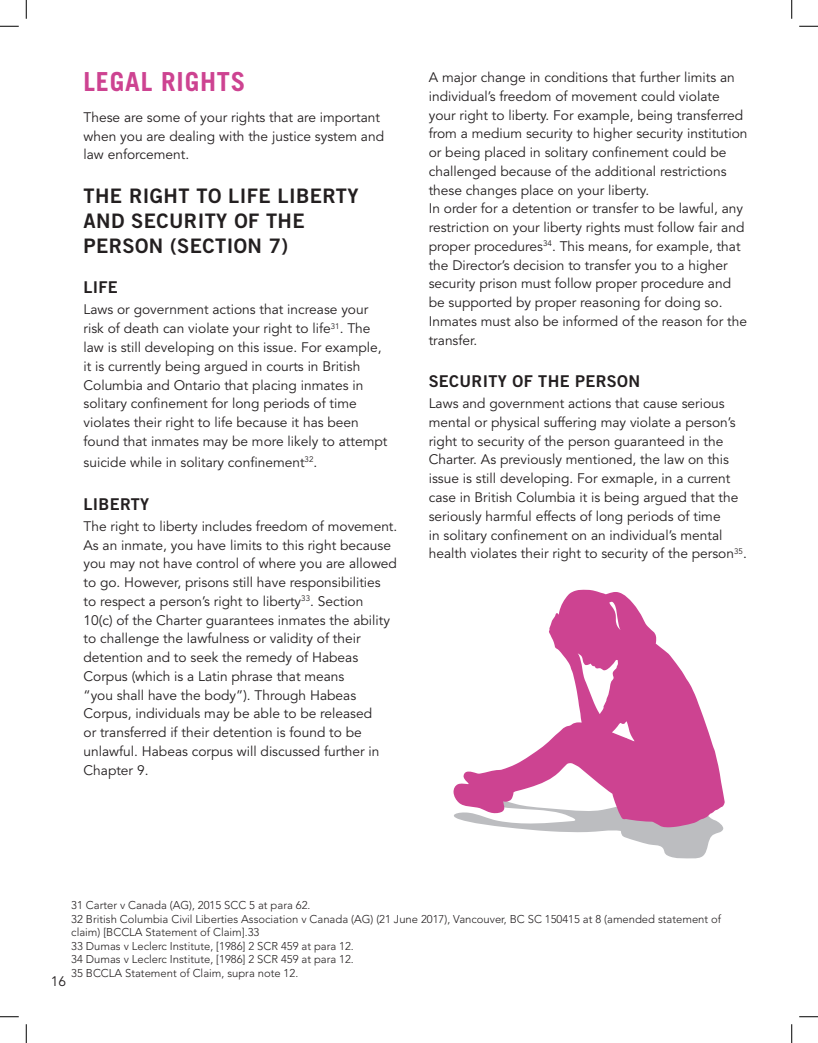
<style>
.page{position:relative;width:818px;height:1043px;background:#fff}
.page>*{position:absolute;margin:0;border:0;box-sizing:border-box;transform-origin:0 0}
.t1{font:700 26.25px "Trade Gothic LT Std";letter-spacing:.03em;color:#cd4391}
.t2{font:20px/25px "Trade Gothic LT Std Bd 2";letter-spacing:.02em;color:#231f20}
.t3{font:16.25px "Trade Gothic LT Std Bd 2";letter-spacing:.02em;color:#231f20}
.t4{font:13.75px/18.8px "Avenir LT Std";color:#231f20}
.t5{font:300 11.25px/13.5px "Avenir LT Std";color:#231f20}
</style>
<div class="page">
<svg style="left:505px;top:827px;width:219px;height:32px"></svg>
<svg style="left:453px;top:589px;width:271px;height:238px"></svg>
<svg style="left:0;top:25px;width:19px;height:2px"></svg>
<svg style="left:799px;top:25px;width:19px;height:2px"></svg>
<svg style="left:0;top:1016px;width:19px;height:1px"></svg>
<svg style="left:799px;top:1016px;width:19px;height:1px"></svg>
<svg style="left:25px;top:0;width:2px;height:19px"></svg>
<svg style="left:25px;top:1024px;width:2px;height:18px"></svg>
<svg style="left:791px;top:0;width:1px;height:19px"></svg>
<svg style="left:791px;top:1024px;width:1px;height:18px"></svg>
<h1 class="t1" style="left:83px;top:65px;width:163px">LEGAL RIGHTS</h1>
<p class="t4" style="left:83px;top:108px;width:302px">These are some of your rights that are important when you are dealing with the justice system and law enforcement.</p>
<h2 class="t2" style="left:83px;top:183px;width:276px">THE RIGHT TO LIFE LIBERTY<br>AND SECURITY OF THE<br>PERSON (SECTION 7)</h2>
<p class="t3" style="left:83px;top:277px;width:36px">LIFE</p>
<p class="t4" style="left:83px;top:301px;width:305px">Laws or government actions that increase your risk of death can violate your right to life<sup>31</sup>. The law is still developing on this issue. For example, it is currently being argued in courts in British Columbia and Ontario that placing inmates in solitary confinement for long periods of time violates their right to life because it has been found that inmates may be more likely to attempt</p>
<p class="t4" style="left:83px;top:453px;width:235px">suicide while in solitary confinement<sup>32</sup>.</p>
<p class="t3" style="left:83px;top:493px;width:67px">LIBERTY</p>
<p class="t4" style="left:83px;top:517px;width:315px">The right to liberty includes freedom of movement.<br>As an inmate, you have limits to this right because you may not have control of where you are allowed to go. However, prisons still have responsibilities<br>to respect a person’s right to liberty<sup>33</sup>. Section<br>10(c) of the Charter guarantees inmates the ability to challenge the lawfulness or validity of their detention and to seek the remedy of Habeas Corpus (which is a Latin phrase that means<br>“you shall have the body”). Through Habeas Corpus, individuals may be able to be released<br>or transferred if their detention is found to be unlawful. Habeas corpus will discussed further in Chapter 9.</p>
<p class="t4" style="left:428px;top:68px;width:320px">A major change in conditions that further limits an individual’s freedom of movement could violate your right to liberty. For example, being transferred from a medium security to higher security institution or being placed in solitary confinement could be challenged because of the additional restrictions these changes place on your liberty.<br>In order for a detention or transfer to be lawful, any restriction on your liberty rights must follow fair and proper procedures<sup>34</sup>. This means, for example, that the Director’s decision to transfer you to a higher security prison must follow proper procedure and be supported by proper reasoning for doing so.<br>Inmates must also be informed of the reason for the transfer.</p>
<p class="t3" style="left:428px;top:371px;width:213px">SECURITY OF THE PERSON</p>
<p class="t4" style="left:428px;top:394px;width:319px">Laws and government actions that cause serious mental or physical suffering may violate a person’s right to security of the person guaranteed in the Charter. As previously mentioned, the law on this issue is still developing. For exmaple, in a current case in British Columbia it is being argued that the seriously harmful effects of long periods of time<br>in solitary confinement on an individual’s mental health violates their right to security of the person<sup>35</sup>.</p>
<p class="t5" style="left:71px;top:898px;width:651px">31 Carter v Canada (AG), 2015 SCC 5 at para 62.<br>32 British Columbia Civil Liberties Association v Canada (AG) (21 June 2017), Vancouver, BC SC 150415 at 8 (amended statement of claim) [BCCLA Statement of Claim].33<br>33 Dumas v Leclerc Institute, [1986] 2 SCR 459 at para 12.<br>34 Dumas v Leclerc Institute, [1986] 2 SCR 459 at para 12.<br>35 BCCLA Statement of Claim, supra note 12.</p>
<p class="t4" style="left:51px;top:972px;width:17px">16</p>
</div>
